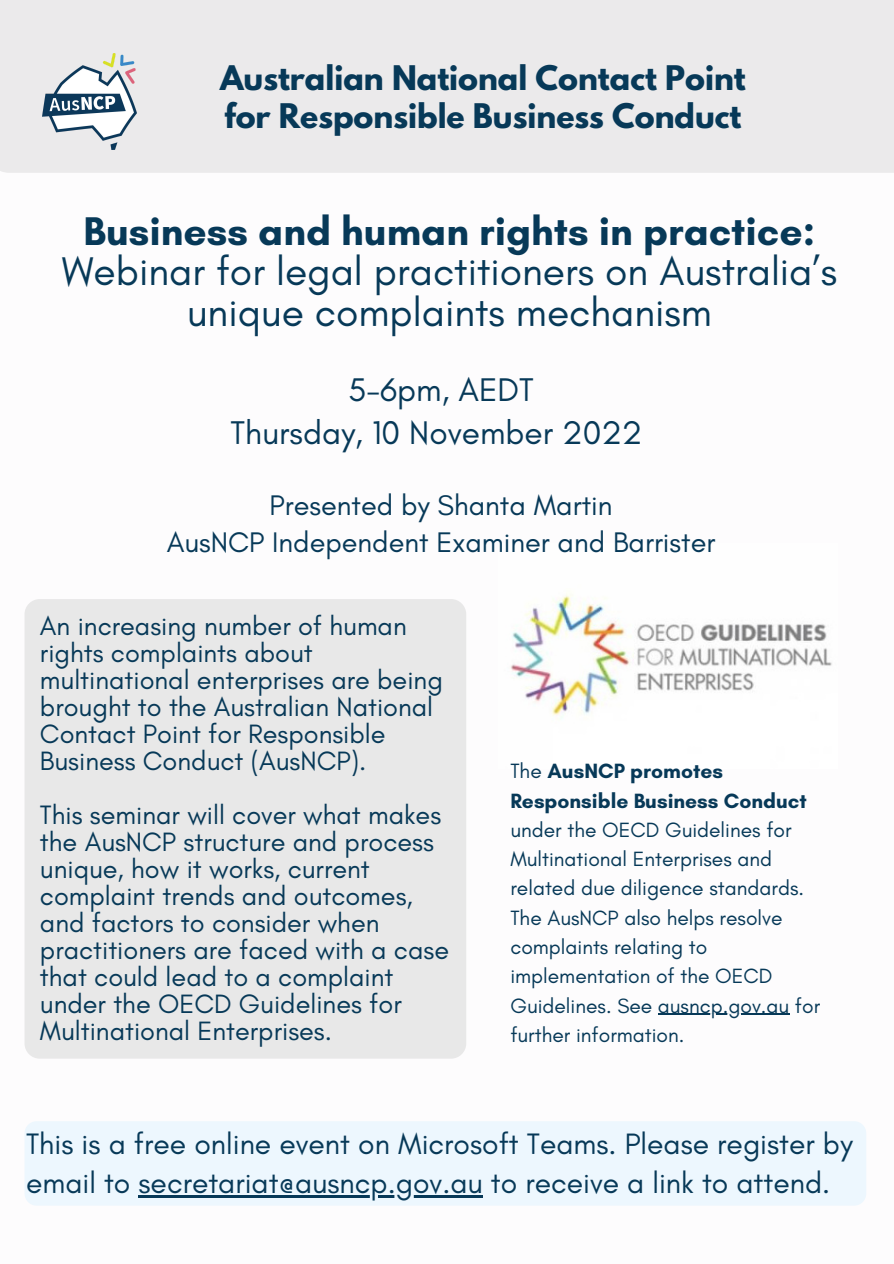
<style>
.page{position:relative;width:894px;height:1264px;background:#fff}
.page>*{position:absolute;margin:0;border:0;box-sizing:border-box;transform-origin:0 0}
.t1{font:40.8px/40.5px "Glacial Indifference";color:#073958;text-align:center}
.t2{font:700 40.8px "Glacial Indifference";color:#073958}
.t3{font:33.3px/42.8px "Glacial Indifference";color:#073958;text-align:center}
.t4{font:30px/38.2px "Glacial Indifference";color:#073958}
.t5{font:700 30px/38.2px "League Spartan";color:#073958}
.t6{font:28.8px/37.2px "Glacial Indifference";color:#073958;text-align:center}
.t7{font:27px/27px "Glacial Indifference";color:#073958}
.t8{font:21px/29.2px "Glacial Indifference";color:#073958}
.t9{font:700 21px/29.2px "Glacial Indifference";color:#073958}
.s1{font-weight:400}
</style>
<div class="page">
<img style="left:510px;top:593px;width:322px;height:125px">
<div style="left:24px;top:599px;width:442px;height:459px;background:#e8e8e8;border-radius:15px"></div>
<div style="left:25px;top:1121px;width:841px;height:84px;background:#edf7fe;border-radius:12px"></div>
<div style="left:0;top:0;width:893px;height:173px;background:#ebeaeb"></div>
<img style="left:42px;top:54px;width:95px;height:95px">
<hr style="left:138px;top:1194px;width:344px;height:3px;background:#073958">
<hr style="left:657px;top:1013px;width:132px;height:1px;background:#073958">
<p class="t5" style="left:220px;top:63px;width:527px">Australian National Contact Point for Responsible Business Conduct</p>
<h1 class="t2" style="left:84px;top:206px;width:732px">Business and human rights in practice:</h1>
<h1 class="t1" style="left:62px;top:250px;width:776px">Webinar for legal practitioners on Australia’s unique complaints mechanism</h1>
<p class="t3" style="left:230px;top:368px;width:413px">5-6pm, AEDT<br>Thursday, 10 November 2022</p>
<p class="t6" style="left:167px;top:486px;width:550px">Presented by Shanta Martin<br>AusNCP Independent Examiner and Barrister</p>
<p class="t7" style="left:40px;top:612px;width:404px">An increasing number of human rights complaints about multinational enterprises are being brought to the Australian National<br>Contact Point for Responsible<br>Business Conduct (AusNCP).</p>
<p class="t7" style="left:40px;top:801px;width:410px">This seminar will cover what makes the AusNCP structure and process unique, how it works, current complaint trends and outcomes, and factors to consider when practitioners are faced with a case that could lead to a complaint under the OECD Guidelines for<br>Multinational Enterprises.</p>
<p class="t9" style="left:510px;top:756px;width:298px"><span class="s1">The</span> AusNCP promotes<br>Responsible Business Conduct</p>
<p class="t8" style="left:510px;top:814px;width:311px">under the OECD Guidelines for<br>Multinational Enterprises and related due diligence standards.<br>The AusNCP also helps resolve complaints relating to implementation of the OECD<br>Guidelines. See ausncp.gov.au for further information.</p>
<p class="t4" style="left:26px;top:1124px;width:828px">This is a free online event on Microsoft Teams. Please register by email to secretariat@ausncp.gov.au to receive a link to attend.</p>
</div>
